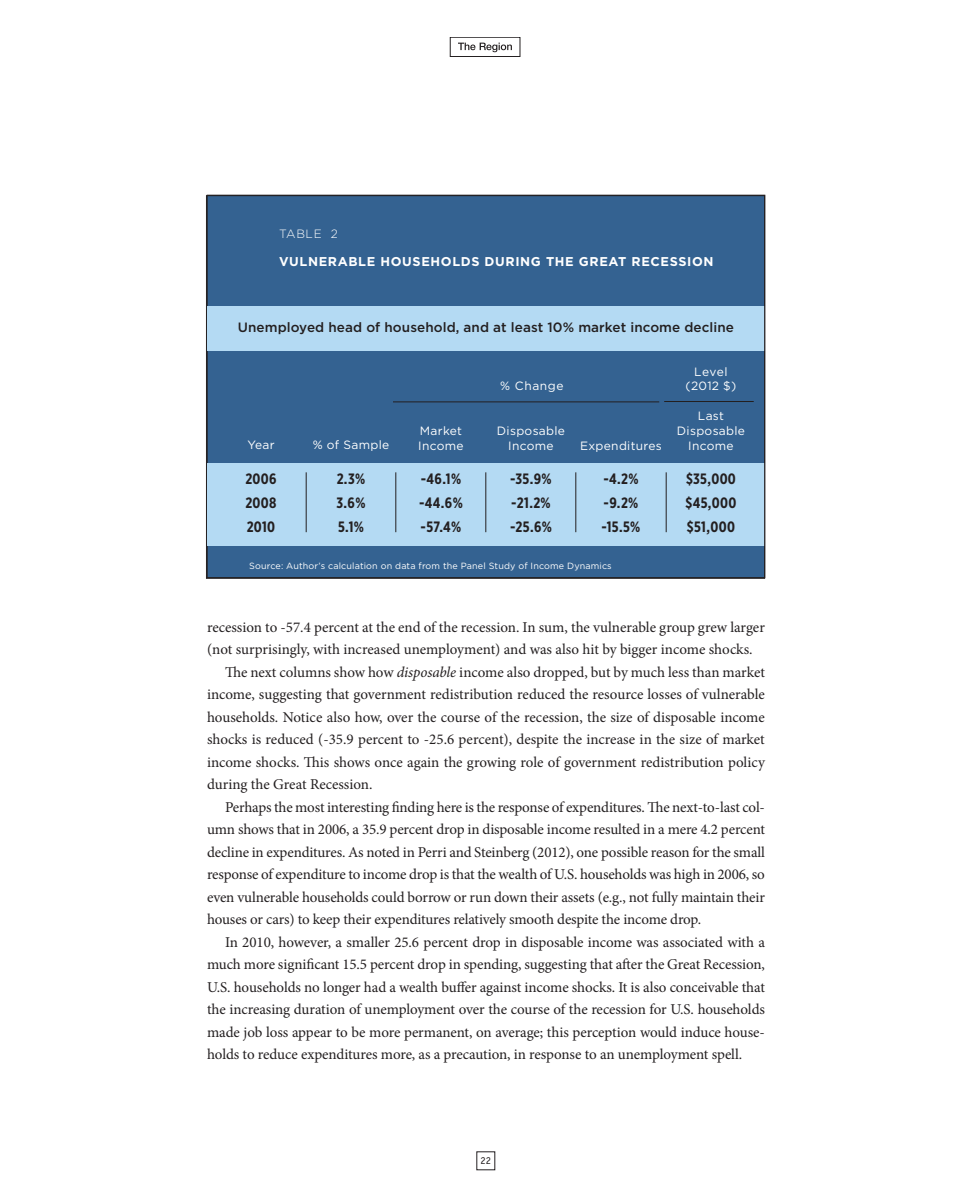
<style>
.page{position:relative;width:972px;height:1188px;background:#fff}
.page>*{position:absolute;margin:0;border:0;box-sizing:border-box;transform-origin:0 0}
.t1{font:15px "Minion Pro";letter-spacing:-.01em;color:#231f20}
.t2{font:700 15px/24px "Gotham X Narrow";letter-spacing:.025em;color:#231f20;text-align:justify}
.t3{font:500 13.5px "Gotham";letter-spacing:.005em;color:#231f20}
.t4{font:700 12.75px "Gotham";letter-spacing:.05em;color:#fff}
.t5{font:12px/15px "Gotham";letter-spacing:.025em;color:#fff;text-align:center}
.t6{font:300 12px "Gotham";letter-spacing:.05em;color:#fff}
.t7{font:10.5px "Officina Sans";color:#231f20}
.t8{font:9px "Gotham";letter-spacing:.015em;color:#fff}
.s1{font-style:italic}
</style>
<div class="page">
<div style="left:450px;top:37px;width:70px;height:20px;border:1px solid #231f20"></div>
<svg style="left:458px;top:43px;width:54px;height:9px"></svg>
<div style="left:207px;top:195px;width:558px;height:383px;background:#346291"></div>
<hr style="left:393px;top:402px;width:266px;height:1px;background:#231f20">
<hr style="left:664px;top:401px;width:90px;height:1px;background:#231f20">
<div style="left:207px;top:306px;width:558px;height:45px;background:#b4daf3"></div>
<div style="left:207px;top:463px;width:558px;height:82px;background:#b4daf3"></div>
<hr style="left:306px;top:472px;width:1px;height:60px;background:#231f20">
<hr style="left:396px;top:472px;width:1px;height:60px;background:#231f20">
<hr style="left:486px;top:472px;width:1px;height:60px;background:#231f20">
<hr style="left:576px;top:472px;width:1px;height:60px;background:#231f20">
<hr style="left:666px;top:472px;width:1px;height:60px;background:#231f20">
<p class="t6" style="left:279px;top:227px;width:60px">TABLE 2</p>
<p class="t4" style="left:279px;top:254px;width:436px">VULNERABLE HOUSEHOLDS DURING THE GREAT RECESSION</p>
<p class="t3" style="left:238px;top:320px;width:498px">Unemployed head of household, and at least 10% market income decline</p>
<p class="t5" style="left:694px;top:364px;width:35px">Level</p>
<p class="t5" style="left:500px;top:378px;width:65px">% Change</p>
<p class="t5" style="left:686px;top:378px;width:52px">(2012 $)</p>
<p class="t5" style="left:247px;top:437px;width:29px">Year</p>
<p class="t5" style="left:313px;top:437px;width:78px">% of Sample</p>
<p class="t5" style="left:418px;top:423px;width:47px;text-align:left">Market<br>Income</p>
<p class="t5" style="left:497px;top:423px;width:70px">Disposable<br>Income</p>
<p class="t5" style="left:580px;top:438px;width:83px">Expenditures</p>
<p class="t5" style="left:677px;top:408px;width:70px">Last<br>Disposable<br>Income</p>
<p class="t2" style="left:245px;top:467px;width:33px">2006<br>2008<br>2010</p>
<p class="t2" style="left:337px;top:467px;width:30px">2.3% 3.6% 5.1%</p>
<p class="t2" style="left:419px;top:467px;width:45px">-46.1% -44.6% -57.4%</p>
<p class="t2" style="left:510px;top:467px;width:43px">-35.9% -21.2% -25.6%</p>
<p class="t2" style="left:602px;top:467px;width:40px;text-align:left">-4.2% -9.2% -15.5%</p>
<p class="t2" style="left:686px;top:467px;width:52px">$35,000 $45,000 $51,000</p>
<p class="t8" style="left:249px;top:560px;width:364px">Source: Author’s calculation on data from the Panel Study of Income Dynamics</p>
<p class="t1" style="left:207px;top:617px;width:559px">recession to -57.4 percent at the end of the recession. In sum, the vulnerable group grew larger</p>
<p class="t1" style="left:207px;top:640px;width:547px">(not surprisingly, with increased unemployment) and was also hit by bigger income shocks.</p>
<p class="t1" style="left:225px;top:662px;width:542px">The next columns show how <span class="s1">disposable</span> income also dropped, but by much less than market</p>
<p class="t1" style="left:207px;top:685px;width:559px">income, suggesting that government redistribution reduced the resource losses of vulnerable</p>
<p class="t1" style="left:207px;top:707px;width:559px">households. Notice also how, over the course of the recession, the size of disposable income</p>
<p class="t1" style="left:207px;top:730px;width:559px">shocks is reduced (-35.9 percent to -25.6 percent), despite the increase in the size of market</p>
<p class="t1" style="left:207px;top:752px;width:559px">income shocks. This shows once again the growing role of government redistribution policy</p>
<p class="t1" style="left:207px;top:775px;width:167px">during the Great Recession.</p>
<p class="t1" style="left:225px;top:797px;width:541px">Perhaps the most interesting finding here is the response of expenditures. The next-to-last col-</p>
<p class="t1" style="left:207px;top:820px;width:560px">umn shows that in 2006, a 35.9 percent drop in disposable income resulted in a mere 4.2 percent</p>
<p class="t1" style="left:207px;top:842px;width:560px">decline in expenditures. As noted in Perri and Steinberg (2012), one possible reason for the small</p>
<p class="t1" style="left:207px;top:865px;width:559px">response of expenditure to income drop is that the wealth of U.S. households was high in 2006, so</p>
<p class="t1" style="left:207px;top:887px;width:559px">even vulnerable households could borrow or run down their assets (e.g., not fully maintain their</p>
<p class="t1" style="left:207px;top:910px;width:496px">houses or cars) to keep their expenditures relatively smooth despite the income drop.</p>
<p class="t1" style="left:225px;top:932px;width:542px">In 2010, however, a smaller 25.6 percent drop in disposable income was associated with a</p>
<p class="t1" style="left:207px;top:955px;width:560px">much more significant 15.5 percent drop in spending, suggesting that after the Great Recession,</p>
<p class="t1" style="left:207px;top:977px;width:560px">U.S. households no longer had a wealth buffer against income shocks. It is also conceivable that</p>
<p class="t1" style="left:207px;top:1000px;width:559px">the increasing duration of unemployment over the course of the recession for U.S. households</p>
<p class="t1" style="left:207px;top:1022px;width:559px">made job loss appear to be more permanent, on average; this perception would induce house-</p>
<p class="t1" style="left:207px;top:1045px;width:537px">holds to reduce expenditures more, as a precaution, in response to an unemployment spell.</p>
<p class="t7" style="left:481px;top:1154px;width:12px">22</p>
</div>
